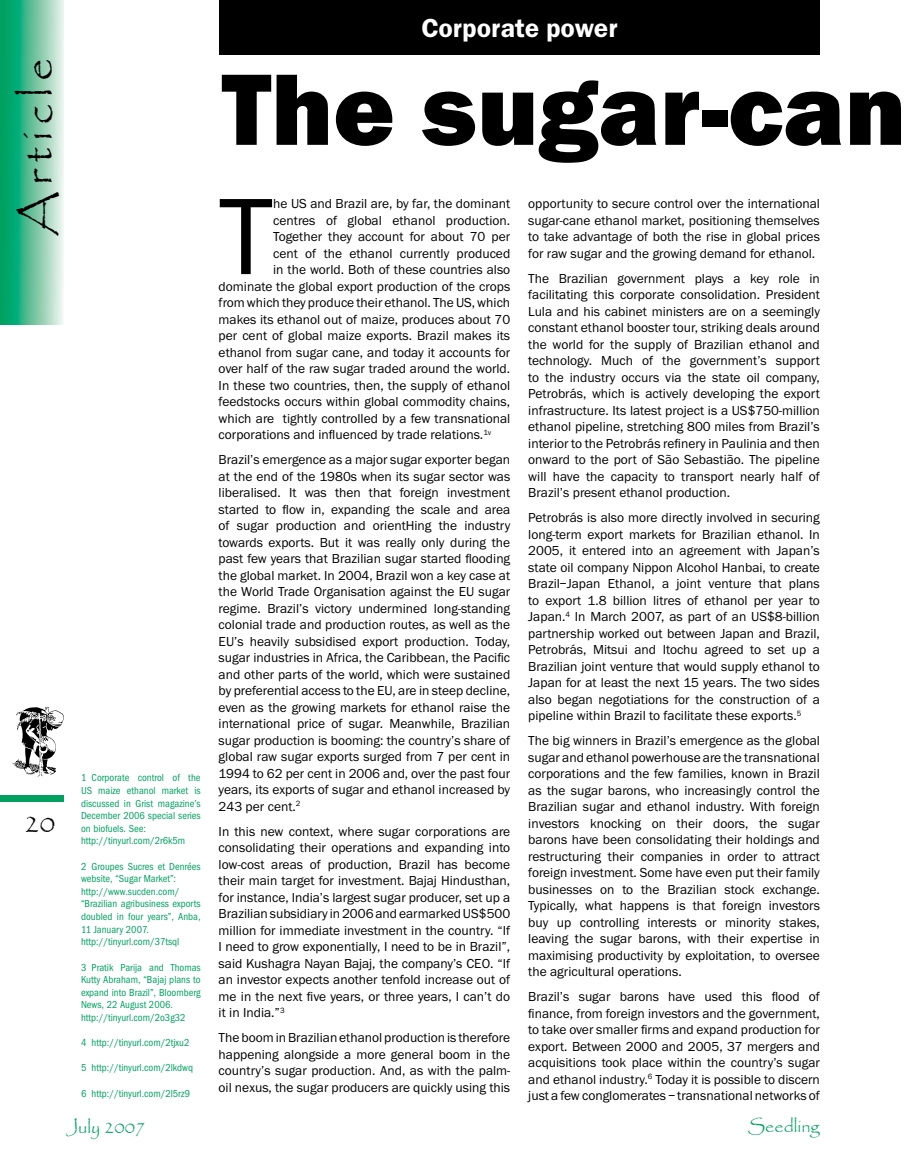
<style>
.page{position:relative;width:905px;height:1175px;background:#fff}
.page>*{position:absolute;margin:0;border:0;box-sizing:border-box;transform-origin:0 0}
.t1{font:112.5px "Franklin Got ITC";color:#000}
.t2{font:800 105px "Franklin Got Md ITC";color:#000}
.t3{font:45px "Papyrus";letter-spacing:.15em;color:#000}
.t4{font:600 27px "Franklin Got ITC";color:#fff}
.t5{font:27px "Papyrus";color:#000}
.t6{font:18px "Papyrus";color:#00a160}
.t7{font:13.5px/16.5px "Franklin Got ITC";color:#000;text-align:justify}
.t8{font:10.5px/12.6px "Franklin Got Cd ITC";color:#00a160}
</style>
<div class="page">
<div style="left:0;top:795px;width:64px;height:6px;background:#00a160"></div>
<svg style="left:12px;top:707px;width:52px;height:69px"></svg>
<svg style="left:0;top:0;width:64px;height:324px;background:#62c39e"></svg>
<div style="left:219px;top:0;width:600px;height:54px;background:#000"></div>
<h3 class="t3" style="left:10px;top:236px;width:179px;rotate:-90deg">Article</h3>
<h3 class="t5" style="left:24px;top:807px;width:32px">20</h3>
<p class="t8" style="left:81px;top:771px;width:121px">1 Corporate control of the<br>US maize ethanol market is discussed in Grist magazine’s<br>December 2006 special series on biofuels. See: http://tinyurl.com/2r6k5m</p>
<p class="t8" style="left:81px;top:860px;width:121px">2 Groupes Sucres et Denrées website, “Sugar Market”: http://www.sucden.com/ “Brazilian agribusiness exports doubled in four years”, Anba,<br>11 January 2007. http://tinyurl.com/37tsql</p>
<p class="t8" style="left:81px;top:960px;width:121px">3 Pratik Parija and Thomas<br>Kutty Abraham, “Bajaj plans to expand into Brazil”, Bloomberg<br>News, 22 August 2006. http://tinyurl.com/2o3g32</p>
<p class="t8" style="left:81px;top:1036px;width:110px">4 http://tinyurl.com/2tjxu2</p>
<p class="t8" style="left:81px;top:1061px;width:114px">5 http://tinyurl.com/2lkdwq</p>
<p class="t8" style="left:81px;top:1086px;width:110px">6 http://tinyurl.com/2l5rz9</p>
<h3 class="t4" style="left:421px;top:12px;width:198px">Corporate power</h3>
<h2 class="t2" style="left:222px;top:51px;width:686px">The sugar-can</h2>
<h1 class="t1" style="left:219px;top:175px;width:56px">T</h1>
<p class="t7" style="left:273px;top:195px;width:238px">he US and Brazil are, by far, the dominant</p>
<p class="t7" style="left:273px;top:212px;width:238px">centres of global ethanol production.</p>
<p class="t7" style="left:273px;top:228px;width:238px">Together they account for about 70 per</p>
<p class="t7" style="left:273px;top:245px;width:238px">cent of the ethanol currently produced</p>
<p class="t7" style="left:273px;top:261px;width:238px">in the world. Both of these countries also</p>
<p class="t7" style="left:219px;top:278px;width:293px">dominate the global export production of the crops</p>
<p class="t7" style="left:219px;top:294px;width:293px">from which they produce their ethanol. The US, which</p>
<p class="t7" style="left:219px;top:311px;width:293px">makes its ethanol out of maize, produces about 70</p>
<p class="t7" style="left:219px;top:327px;width:293px">per cent of global maize exports. Brazil makes its</p>
<p class="t7" style="left:219px;top:344px;width:293px">ethanol from sugar cane, and today it accounts for</p>
<p class="t7" style="left:219px;top:360px;width:293px">over half of the raw sugar traded around the world.</p>
<p class="t7" style="left:219px;top:377px;width:293px">In these two countries, then, the supply of ethanol</p>
<p class="t7" style="left:219px;top:393px;width:293px">feedstocks occurs within global commodity chains,</p>
<p class="t7" style="left:219px;top:410px;width:293px">which are tightly controlled by a few transnational</p>
<p class="t7" style="left:219px;top:426px;width:274px">corporations and influenced by trade relations.<sup>1v</sup></p>
<p class="t7" style="left:219px;top:451px;width:293px">Brazil’s emergence as a major sugar exporter began at the end of the 1980s when its sugar sector was liberalised. It was then that foreign investment started to flow in, expanding the scale and area of sugar production and orientHing the industry towards exports. But it was really only during the past few years that Brazilian sugar started flooding the global market. In 2004, Brazil won a key case at the World Trade Organisation against the EU sugar regime. Brazil’s victory undermined long-standing colonial trade and production routes, as well as the EU’s heavily subsidised export production. Today, sugar industries in Africa, the Caribbean, the Pacific and other parts of the world, which were sustained by preferential access to the EU, are in steep decline, even as the growing markets for ethanol raise the international price of sugar. Meanwhile, Brazilian sugar production is booming: the country’s share of global raw sugar exports surged from 7 per cent in 1994 to 62 per cent in 2006 and, over the past four years, its exports of sugar and ethanol increased by 243 per cent.<sup>2</sup></p>
<p class="t7" style="left:219px;top:823px;width:293px">In this new context, where sugar corporations are consolidating their operations and expanding into low-cost areas of production, Brazil has become their main target for investment. Bajaj Hindusthan, for instance, India’s largest sugar producer, set up a Brazilian subsidiary in 2006 and earmarked US$500 million for immediate investment in the country. “If I need to grow exponentially, I need to be in Brazil”, said Kushagra Nayan Bajaj, the company’s CEO. “If an investor expects another tenfold increase out of me in the next five years, or three years, I can’t do it in India.”<sup>3</sup></p>
<p class="t7" style="left:219px;top:1029px;width:293px">The boom in Brazilian ethanol production is therefore happening alongside a more general boom in the country’s sugar production. And, as with the palm&shy;oil nexus, the sugar producers are quickly using this</p>
<p class="t7" style="left:528px;top:195px;width:293px">opportunity to secure control over the international sugar-cane ethanol market, positioning themselves to take advantage of both the rise in global prices for raw sugar and the growing demand for ethanol.</p>
<p class="t7" style="left:528px;top:270px;width:293px">The Brazilian government plays a key role in facilitating this corporate consolidation. President Lula and his cabinet ministers are on a seemingly constant ethanol booster tour, striking deals around the world for the supply of Brazilian ethanol and technology. Much of the government’s support to the industry occurs via the state oil company, Petrobrás, which is actively developing the export infrastructure. Its latest project is a US$750-million ethanol pipeline, stretching 800 miles from Brazil’s interior to the Petrobrás refinery in Paulinia and then onward to the port of São Sebastião. The pipeline will have the capacity to transport nearly half of Brazil’s present ethanol production.</p>
<p class="t7" style="left:528px;top:509px;width:293px">Petrobrás is also more directly involved in securing long-term export markets for Brazilian ethanol. In 2005, it entered into an agreement with Japan’s state oil company Nippon Alcohol Hanbai, to create Brazil–Japan Ethanol, a joint venture that plans to export 1.8 billion litres of ethanol per year to Japan.<sup>4</sup> In March 2007, as part of an US$8-billion partnership worked out between Japan and Brazil, Petrobrás, Mitsui and Itochu agreed to set up a Brazilian joint venture that would supply ethanol to Japan for at least the next 15 years. The two sides also began negotiations for the construction of a pipeline within Brazil to facilitate these exports.<sup>5</sup></p>
<p class="t7" style="left:528px;top:732px;width:293px">The big winners in Brazil’s emergence as the global sugar and ethanol powerhouse are the transnational corporations and the few families, known in Brazil as the sugar barons, who increasingly control the Brazilian sugar and ethanol industry. With foreign investors knocking on their doors, the sugar barons have been consolidating their holdings and restructuring their companies in order to attract foreign investment. Some have even put their family businesses on to the Brazilian stock exchange.<br>Typically, what happens is that foreign investors buy up controlling interests or minority stakes, leaving the sugar barons, with their expertise in maximising productivity by exploitation, to oversee the agricultural operations.</p>
<p class="t7" style="left:528px;top:988px;width:293px">Brazil’s sugar barons have used this flood of finance, from foreign investors and the government, to take over smaller firms and expand production for export. Between 2000 and 2005, 37 mergers and acquisitions took place within the country’s sugar and ethanol industry.<sup>6</sup> Today it is possible to discern just a few conglomerates – transnational networks of</p>
<h3 class="t6" style="left:66px;top:1116px;width:81px">July 2007</h3>
<h3 class="t6" style="left:748px;top:1115px;width:73px">Seedling</h3>
</div>
